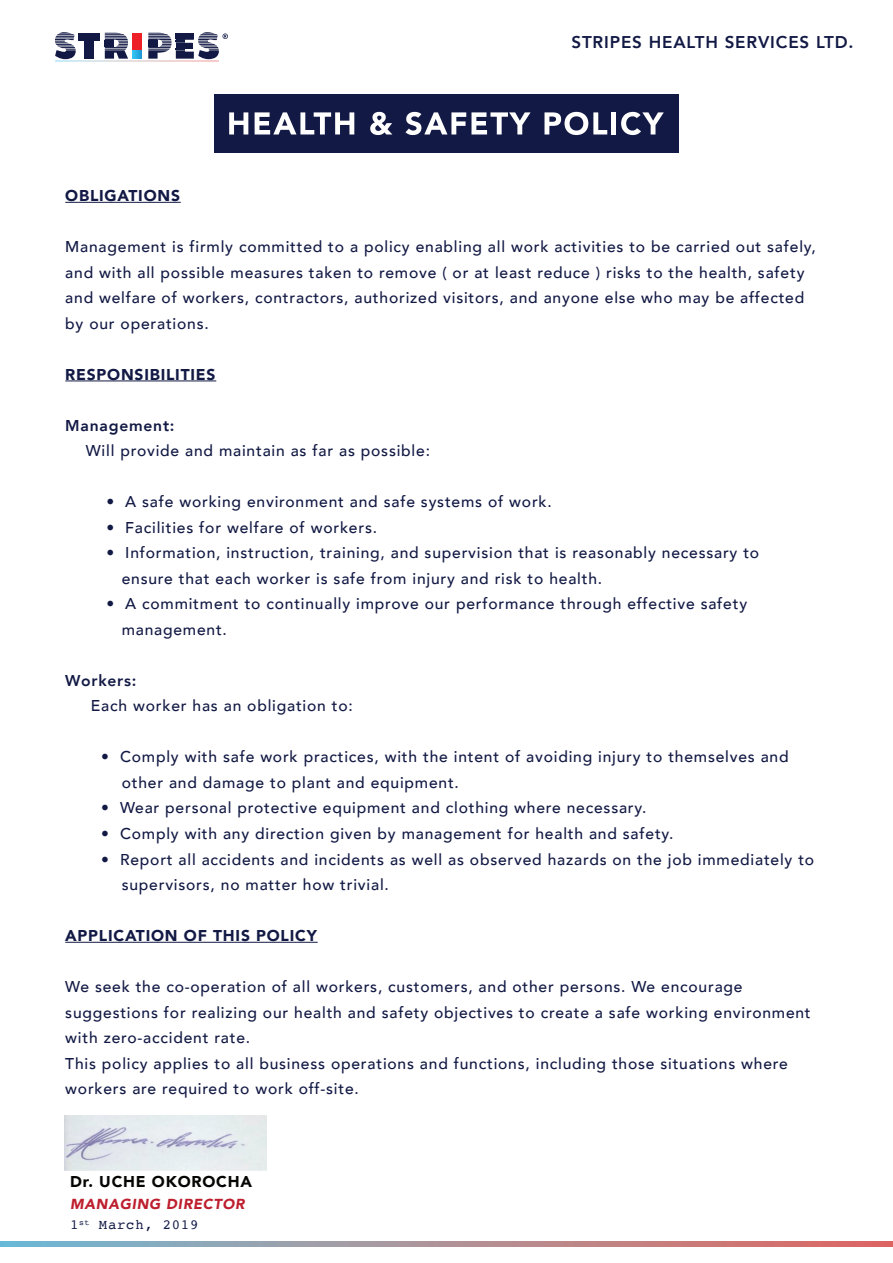
<style>
.page{position:relative;width:893px;height:1263px;background:#fff}
.page>*{position:absolute;margin:0;border:0;box-sizing:border-box;transform-origin:0 0}
.t1{font:800 16.95px "Avenir";letter-spacing:.05em;color:#121944}
.t2{font:500 15.6px/25.5px "Avenir";letter-spacing:.05em;color:#121944}
.t3{font:900 15.6px "Avenir";letter-spacing:.05em;color:#121944}
.t4{font:800 15.6px "Avenir";letter-spacing:.05em;color:#121944}
.t5{font:900 15.6px "Avenir";letter-spacing:.05em;color:#050504}
.t6{font:italic 900 14.4px "Avenir";letter-spacing:.05em;color:#be1f2e}
.t7{font:13.95px "Courier";letter-spacing:.05em;color:#121944}
</style>
<div class="page">
<img style="left:64px;top:1116px;width:202px;height:54px">
<svg style="left:55px;top:32px;width:173px;height:30px"></svg>
<div style="left:214px;top:94px;width:465px;height:59px;background:#121944"></div>
<svg style="left:229px;top:112px;width:19px;height:22px"></svg>
<svg style="left:255px;top:112px;width:99px;height:22px"></svg>
<svg style="left:370px;top:112px;width:22px;height:23px"></svg>
<svg style="left:405px;top:112px;width:126px;height:23px"></svg>
<svg style="left:544px;top:112px;width:63px;height:23px"></svg>
<div style="left:611px;top:112px;width:5px;height:22px;background:#fff"></div>
<svg style="left:621px;top:112px;width:43px;height:23px"></svg>
<svg style="left:0;top:1242px;width:893px;height:4px;background:#ab9199"></svg>
<hr style="left:65px;top:202px;width:116px;height:1px;background:#121944">
<hr style="left:65px;top:380px;width:151px;height:1px;background:#121944">
<hr style="left:65px;top:942px;width:253px;height:1px;background:#121944">
<p class="t1" style="left:571px;top:29px;width:284px">STRIPES HEALTH SERVICES LTD.</p>
<p class="t3" style="left:65px;top:182px;width:116px">OBLIGATIONS</p>
<p class="t2" style="left:65px;top:233px;width:752px">Management is firmly committed to a policy enabling all work activities to be carried out safely, and with all possible measures taken to remove ( or at least reduce ) risks to the health, safety and welfare of workers, contractors, authorized visitors, and anyone else who may be affected by our operations.</p>
<p class="t3" style="left:65px;top:361px;width:152px">RESPONSIBILITIES</p>
<p class="t4" style="left:65px;top:413px;width:111px">Management:</p>
<p class="t2" style="left:86px;top:437px;width:346px">Will provide and maintain as far as possible:</p>
<p class="t2" style="left:106px;top:488px;width:447px">• A safe working environment and safe systems of work.</p>
<p class="t2" style="left:106px;top:514px;width:272px">• Facilities for welfare of workers.</p>
<p class="t2" style="left:122px;top:539px;width:639px;text-indent:-15px">• Information, instruction, training, and supervision that is reasonably necessary to ensure that each worker is safe from injury and risk to health.</p>
<p class="t2" style="left:122px;top:590px;width:627px;text-indent:-15px">• A commitment to continually improve our performance through effective safety management.</p>
<p class="t4" style="left:65px;top:668px;width:73px">Workers:</p>
<p class="t2" style="left:91px;top:692px;width:263px">Each worker has an obligation to:</p>
<p class="t2" style="left:122px;top:743px;width:668px;text-indent:-21px">• Comply with safe work practices, with the intent of avoiding injury to themselves and other and damage to plant and equipment.</p>
<p class="t2" style="left:101px;top:794px;width:547px">• Wear personal protective equipment and clothing where necessary.</p>
<p class="t2" style="left:101px;top:820px;width:574px">• Comply with any direction given by management for health and safety.</p>
<p class="t2" style="left:122px;top:845px;width:694px;text-indent:-21px">• Report all accidents and incidents as well as observed hazards on the job immediately to supervisors, no matter how trivial.</p>
<p class="t3" style="left:65px;top:922px;width:253px">APPLICATION OF THIS POLICY</p>
<p class="t2" style="left:65px;top:973px;width:747px">We seek the co-operation of all workers, customers, and other persons. We encourage suggestions for realizing our health and safety objectives to create a safe working environment with zero-accident rate.<br>This policy applies to all business operations and functions, including those situations where workers are required to work off-site.</p>
<p class="t5" style="left:70px;top:1168px;width:183px">Dr. UCHE OKOROCHA</p>
<p class="t6" style="left:70px;top:1192px;width:176px">MANAGING DIRECTOR</p>
<p class="t7" style="left:70px;top:1214px;width:130px">1<sup>st</sup> March, 2019</p>
</div>
